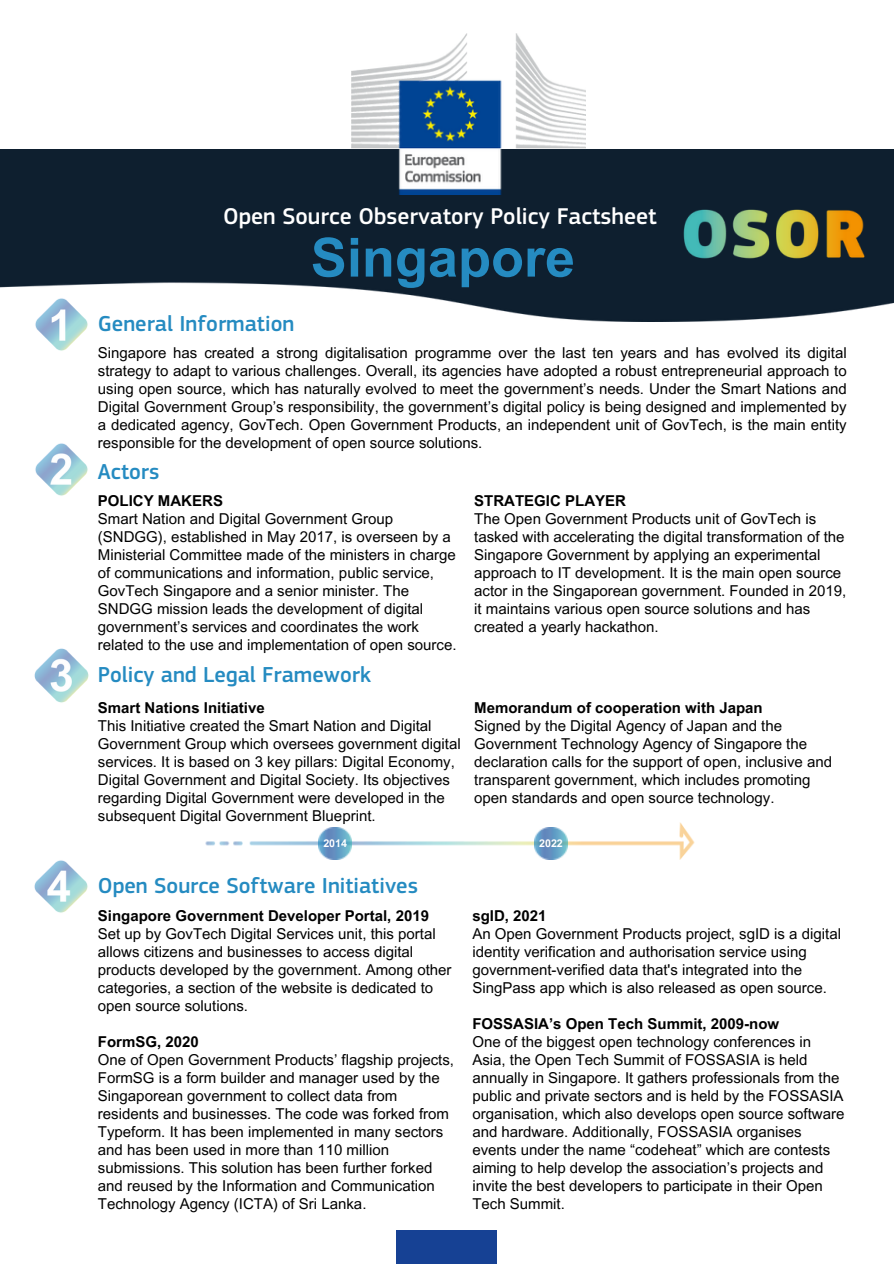
<style>
.page{position:relative;width:894px;height:1264px;background:#fff}
.page>*{position:absolute;margin:0;border:0;box-sizing:border-box;transform-origin:0 0}
.t1{font:700 54px "Arial MT Pro";color:#258bc1}
.t2{font:500 23.7px "EC Square Sans Pro";color:#fff}
.t3{font:500 22.5px "EC Square Sans Pro";color:#258bc1}
.t4{font:15px/18px "Arial MT Pro";color:#000}
.t5{font:700 15px "Arial MT Pro";color:#000}
.t6{font:700 10.65px "Arial MT Pro";color:#fff}
.s1{font-weight:700}
</style>
<div class="page">
<div style="left:396px;top:1230px;width:101px;height:33px;background:#164194"></div>
<img style="left:35px;top:321px;width:53px;height:30px">
<img style="left:35px;top:443px;width:53px;height:53px">
<img style="left:34px;top:648px;width:55px;height:55px">
<img style="left:34px;top:860px;width:54px;height:53px">
<img style="left:0;top:149px;width:893px;height:172px">
<img style="left:352px;top:34px;width:233px;height:161px">
<img style="left:205px;top:822px;width:490px;height:38px">
<img style="left:318px;top:827px;width:33px;height:32px">
<img style="left:681px;top:207px;width:186px;height:54px">
<img style="left:534px;top:827px;width:33px;height:32px">
<h2 class="t2" style="left:223px;top:202px;width:435px">Open Source Observatory Policy Factsheet</h2>
<h2 class="t1" style="left:311px;top:237px;width:266px">Singapore</h2>
<h3 class="t3" style="left:98px;top:310px;width:198px">General Information</h3>
<p class="t4" style="left:98px;top:346px;width:750px;text-align:justify">Singapore has created a strong digitalisation programme over the last ten years and has evolved its digital strategy to adapt to various challenges. Overall, its agencies have adopted a robust entrepreneurial approach to using open source, which has naturally evolved to meet the government’s needs. Under the Smart Nations and Digital Government Group’s responsibility, the government’s digital policy is being designed and implemented by a dedicated agency, GovTech. Open Government Products, an independent unit of GovTech, is the main entity responsible for the development of open source solutions.</p>
<h2 class="t3" style="left:98px;top:458px;width:63px">Actors</h2>
<p class="t4" style="left:98px;top:493px;width:360px"><span class="s1">POLICY MAKERS<br></span>Smart Nation and Digital Government Group (SNDGG), established in May 2017, is overseen by a Ministerial Committee made of the ministers in charge of communications and information, public service, GovTech Singapore and a senior minister. The SNDGG mission leads the development of digital government’s services and coordinates the work related to the use and implementation of open source.</p>
<h3 class="t3" style="left:98px;top:661px;width:274px">Policy and Legal Framework</h3>
<p class="t4" style="left:98px;top:700px;width:364px"><span class="s1">Smart Nations Initiative<br></span>This Initiative created the Smart Nation and Digital Government Group which oversees government digital services. It is based on 3 key pillars: Digital Economy, Digital Government and Digital Society. Its objectives regarding Digital Government were developed in the subsequent Digital Government Blueprint.</p>
<h3 class="t5" style="left:474px;top:494px;width:153px">STRATEGIC PLAYER</h3>
<h3 class="t4" style="left:474px;top:511px;width:373px">The Open Government Products unit of GovTech is tasked with accelerating the digital transformation of the Singapore Government by applying an experimental approach to IT development. It is the main open source actor in the Singaporean government. Founded in 2019, it maintains various open source solutions and has created a yearly hackathon.</h3>
<p class="t4" style="left:474px;top:700px;width:359px"><span class="s1">Memorandum of cooperation with Japan<br></span>Signed by the Digital Agency of Japan and the Government Technology Agency of Singapore the declaration calls for the support of open, inclusive and transparent government, which includes promoting open standards and open source technology.</p>
<h3 class="t6" style="left:323px;top:839px;width:25px">2014</h3>
<p class="t6" style="left:539px;top:839px;width:25px">2022</p>
<p class="t3" style="left:98px;top:872px;width:321px">Open Source Software Initiatives</p>
<p class="t4" style="left:98px;top:908px;width:355px"><span class="s1">Singapore Government Developer Portal, 2019<br></span>Set up by GovTech Digital Services unit, this portal allows citizens and businesses to access digital products developed by the government. Among other categories, a section of the website is dedicated to open source solutions.</p>
<p class="t4" style="left:98px;top:1034px;width:357px"><span class="s1">FormSG, 2020<br></span>One of Open Government Products’ flagship projects, FormSG is a form builder and manager used by the Singaporean government to collect data from residents and businesses. The code was forked from Typeform. It has been implemented in many sectors and has been used in more than 110 million submissions. This solution has been further forked and reused by the Information and Communication Technology Agency (ICTA) of Sri Lanka.</p>
<p class="t4" style="left:472px;top:908px;width:370px"><span class="s1">sgID, 2021<br></span>An Open Government Products project, sgID is a digital identity verification and authorisation service using government-verified data that's integrated into the SingPass app which is also released as open source.</p>
<h2 class="t5" style="left:472px;top:1017px;width:308px">FOSSASIA’s Open Tech Summit, 2009-now</h2>
<h3 class="t4" style="left:472px;top:1034px;width:373px">One of the biggest open technology conferences in Asia, the Open Tech Summit of FOSSASIA is held annually in Singapore. It gathers professionals from the public and private sectors and is held by the FOSSASIA organisation, which also develops open source software and hardware. Additionally, FOSSASIA organises events under the name “codeheat” which are contests aiming to help develop the association’s projects and invite the best developers to participate in their Open Tech Summit.</h3>
</div>
